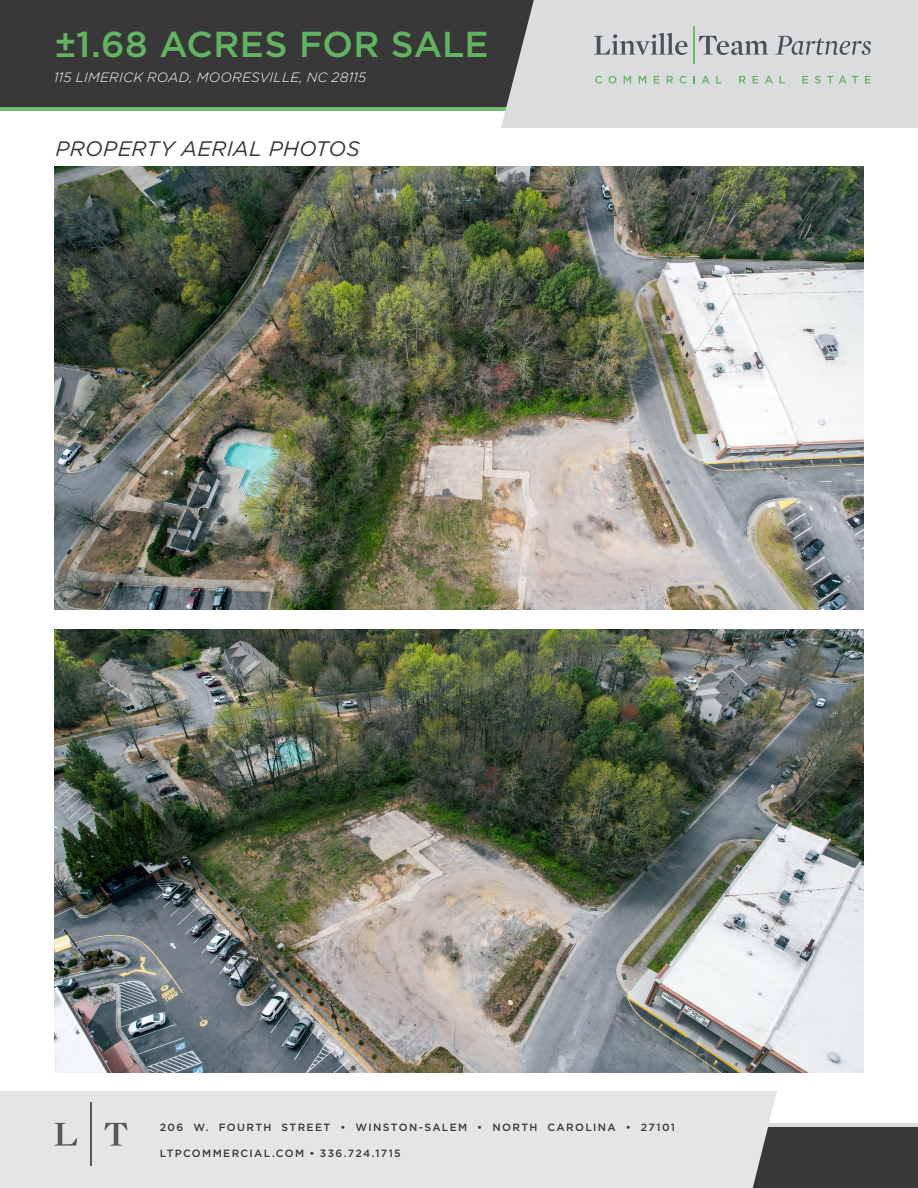
<style>
.page{position:relative;width:918px;height:1188px;background:#fff}
.page>*{position:absolute;margin:0;border:0;box-sizing:border-box;transform-origin:0 0}
.t1{font:500 36px "Gotham";letter-spacing:.005em;color:#63b461}
.t2{font:italic 21px "Gotham";letter-spacing:.01em;color:#383839}
.t3{font:italic 300 13.5px "Gotham";letter-spacing:.02em;color:#fff}
.t4{font:500 10.5px "Gotham";letter-spacing:.125em;color:#383839}
</style>
<div class="page">
<div style="left:0;top:1123px;width:918px;height:65px;background:#383839"></div>
<div style="left:0;top:0;width:918px;height:110px;background:#383839"></div>
<hr style="left:0;top:107px;width:918px;height:3px;background:#71b96c">
<div style="left:501px;top:0;width:417px;height:128px;background:#dbdcde"></div>
<svg style="left:594px;top:33px;width:94px;height:22px;background:#b1b3b7"></svg>
<hr style="left:693px;top:26px;width:1px;height:38px;background:#73b86a">
<svg style="left:699px;top:36px;width:69px;height:19px"></svg>
<svg style="left:775px;top:36px;width:96px;height:19px;background:#b5b7ba"></svg>
<svg style="left:595px;top:76px;width:7px;height:8px"></svg>
<svg style="left:608px;top:76px;width:8px;height:8px"></svg>
<svg style="left:624px;top:76px;width:7px;height:8px"></svg>
<svg style="left:639px;top:76px;width:7px;height:8px"></svg>
<svg style="left:654px;top:76px;width:5px;height:8px"></svg>
<svg style="left:667px;top:76px;width:6px;height:8px"></svg>
<svg style="left:680px;top:76px;width:7px;height:8px"></svg>
<svg style="left:693px;top:76px;width:2px;height:8px"></svg>
<svg style="left:702px;top:76px;width:8px;height:8px"></svg>
<svg style="left:716px;top:76px;width:6px;height:8px"></svg>
<svg style="left:739px;top:76px;width:7px;height:8px"></svg>
<svg style="left:753px;top:76px;width:5px;height:8px"></svg>
<svg style="left:765px;top:76px;width:8px;height:8px"></svg>
<svg style="left:780px;top:76px;width:5px;height:8px"></svg>
<svg style="left:802px;top:76px;width:6px;height:8px"></svg>
<svg style="left:815px;top:76px;width:6px;height:8px"></svg>
<svg style="left:827px;top:76px;width:6px;height:8px"></svg>
<svg style="left:839px;top:76px;width:19px;height:8px"></svg>
<svg style="left:865px;top:76px;width:6px;height:8px"></svg>
<hr style="left:0;top:1123px;width:918px;height:3px;background:#dbdcde">
<div style="left:0;top:1091px;width:777px;height:97px;background:#e5e5e5"></div>
<svg style="left:54px;top:1123px;width:23px;height:23px"></svg>
<hr style="left:90px;top:1102px;width:1px;height:64px;background:#555759">
<svg style="left:105px;top:1123px;width:22px;height:23px"></svg>
<img style="left:54px;top:166px;width:810px;height:444px">
<img style="left:54px;top:630px;width:810px;height:443px">
<h1 class="t1" style="left:54px;top:20px;width:436px">±1.68 ACRES FOR SALE</h1>
<p class="t3" style="left:54px;top:68px;width:314px">115 LIMERICK ROAD, MOORESVILLE, NC 28115</p>
<p class="t2" style="left:55px;top:135px;width:306px">PROPERTY AERIAL PHOTOS</p>
<p class="t4" style="left:160px;top:1120px;width:517px">206 W. FOURTH STREET • WINSTON-SALEM • NORTH CAROLINA • 27101</p>
<p class="t4" style="left:160px;top:1146px;width:243px">LTPCOMMERCIAL.COM • 336.724.1715</p>
</div>
